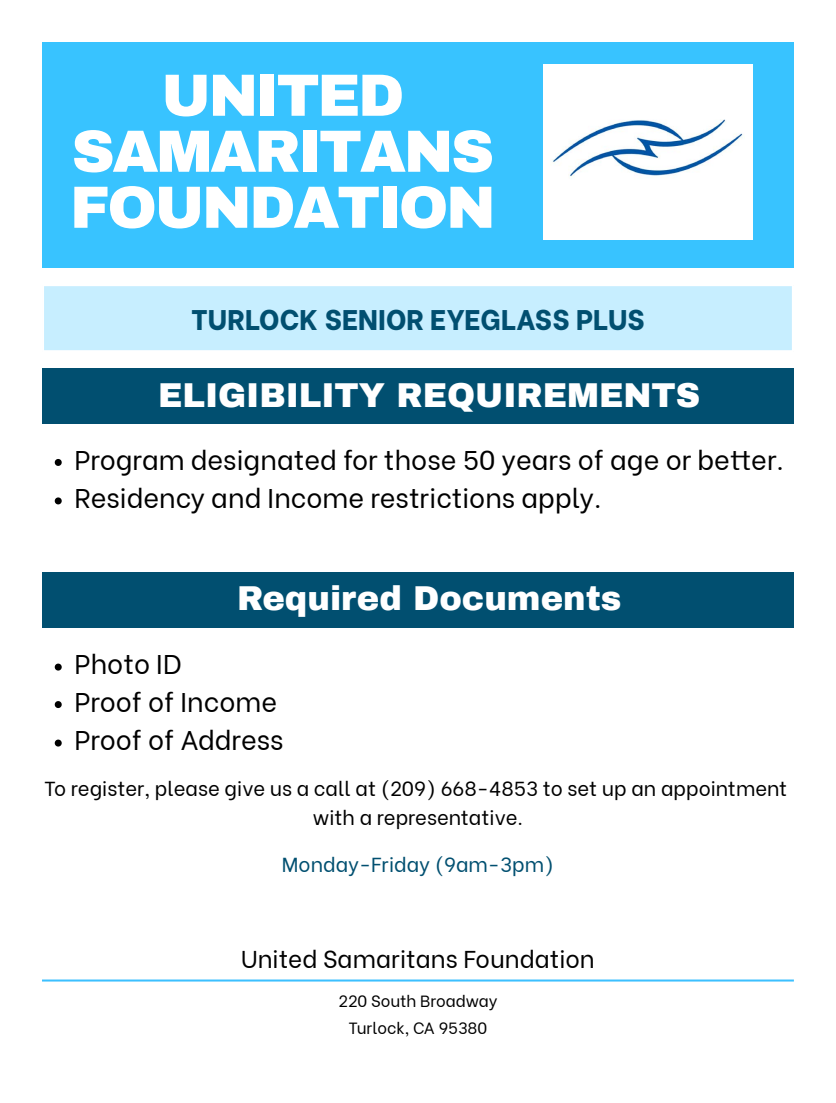
<style>
.page{position:relative;width:836px;height:1103px;background:#fff}
.page>*{position:absolute;margin:0;border:0;box-sizing:border-box;transform-origin:0 0}
.t1{font:900 59.55px/55.9px "Archivo";letter-spacing:-.04em;color:#fff;text-align:center}
.t2{font:900 33.75px "Archivo";color:#fff}
.t3{font:800 28.35px "Be Vietnam";color:#014f70}
.t4{font:27px "Be Vietnam";color:#000}
.t5{font:24.3px "Be Vietnam";color:#000}
.t6{font:20.25px/29.4px "Be Vietnam";color:#000;text-align:center}
.t7{font:20.25px "Be Vietnam";color:#014f70}
.t8{font:16.2px "Be Vietnam";color:#000}
</style>
<div class="page">
<div style="left:42px;top:42px;width:751px;height:225px;background:#38c3ff"></div>
<div style="left:543px;top:65px;width:209px;height:175px;background:#fff"></div>
<img style="left:552px;top:119px;width:191px;height:58px">
<div style="left:43px;top:285px;width:750px;height:66px;background:#c7eeff"></div>
<hr style="left:42px;top:286px;width:2px;height:64px;background:#fff">
<hr style="left:791px;top:286px;width:2px;height:64px;background:#fff">
<hr style="left:42px;top:284px;width:751px;height:2px;background:#fff">
<hr style="left:42px;top:350px;width:751px;height:2px;background:#fff">
<div style="left:42px;top:368px;width:751px;height:56px;background:#014f70"></div>
<svg style="left:55px;top:459px;width:7px;height:7px"></svg>
<svg style="left:55px;top:497px;width:7px;height:7px"></svg>
<div style="left:42px;top:572px;width:751px;height:55px;background:#014f70"></div>
<svg style="left:55px;top:663px;width:7px;height:7px"></svg>
<svg style="left:55px;top:701px;width:7px;height:7px"></svg>
<svg style="left:55px;top:739px;width:7px;height:7px"></svg>
<hr style="left:42px;top:979px;width:751px;height:2px;background:#3cc0ff">
<p class="t1" style="left:72px;top:68px;width:424px">UNITED<br>SAMARITANS</p>
<p class="t1" style="left:70px;top:180px;width:427px">FOUNDATION</p>
<p class="t3" style="left:191px;top:296px;width:455px">TURLOCK SENIOR EYEGLASS PLUS</p>
<p class="t2" style="left:158px;top:377px;width:543px">ELIGIBILITY REQUIREMENTS</p>
<p class="t4" style="left:74px;top:437px;width:711px">Program designated for those 50 years of age or better.</p>
<p class="t4" style="left:74px;top:476px;width:528px">Residency and Income restrictions apply.</p>
<p class="t2" style="left:237px;top:581px;width:386px">Required Documents</p>
<p class="t4" style="left:74px;top:642px;width:109px">Photo ID</p>
<p class="t4" style="left:74px;top:679px;width:204px">Proof of Income</p>
<p class="t4" style="left:74px;top:718px;width:210px">Proof of Address</p>
<p class="t6" style="left:44px;top:771px;width:744px">To register, please give us a call at (209) 668-4853 to set up an appointment with a representative.</p>
<p class="t7" style="left:282px;top:847px;width:273px">Monday-Friday (9am-3pm)</p>
<p class="t5" style="left:241px;top:939px;width:355px">United Samaritans Foundation</p>
<p class="t8" style="left:338px;top:988px;width:160px">220 South Broadway</p>
<p class="t8" style="left:348px;top:1014px;width:140px">Turlock, CA 95380</p>
</div>
